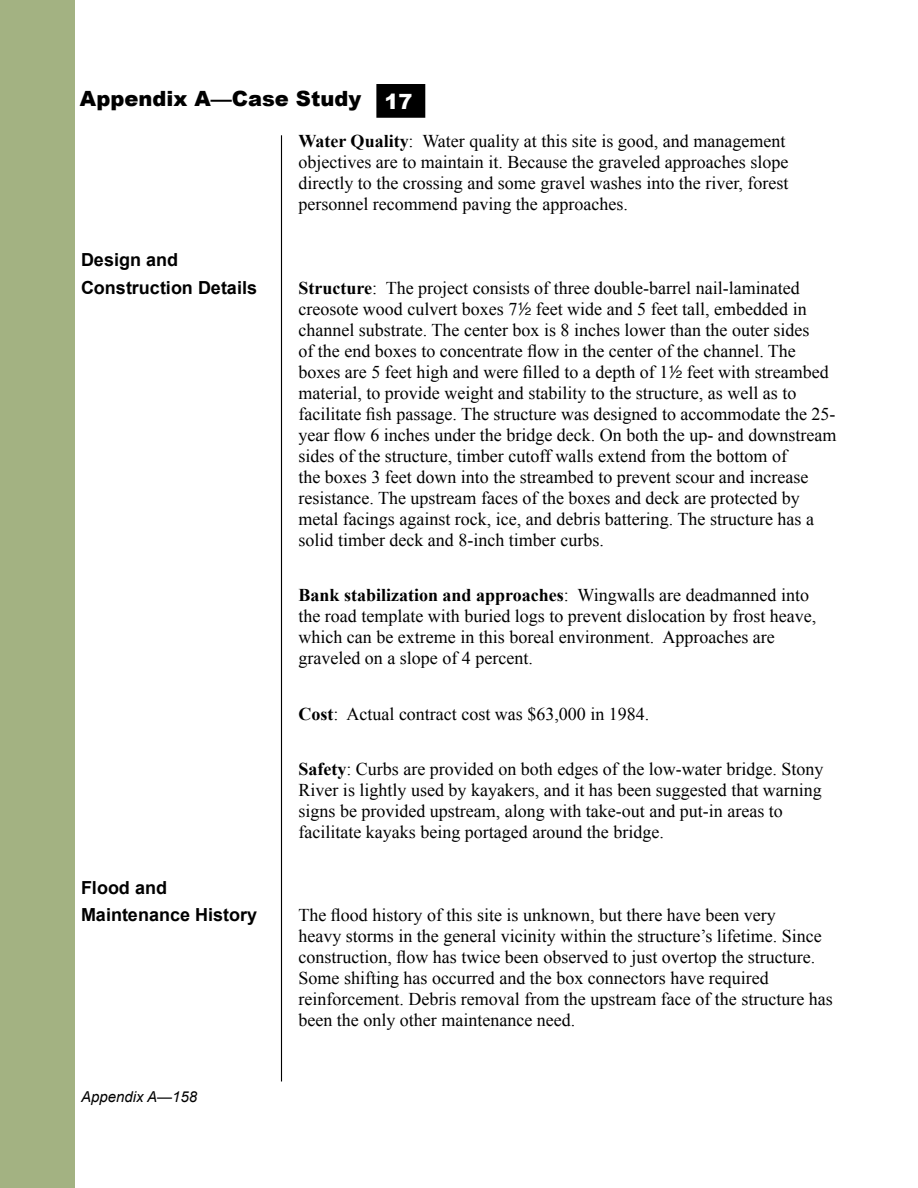
<style>
.page{position:relative;width:918px;height:1188px;background:#fff}
.page>*{position:absolute;margin:0;border:0;box-sizing:border-box;transform-origin:0 0}
.t1{font:900 21px "Arial";color:#000}
.t2{font:900 21px "Arial";color:#fff}
.indent{font:18px/21px "Times New Roman";color:#000}
.indent-2{font:700 18px "Arial";color:#000}
.t3{font:italic 15px "Arial";color:#000}
.s1{font-weight:700}
.s2{font-family:"Sans Fractions Plain"}
</style>
<div class="page">
<hr style="left:281px;top:135px;width:1px;height:947px;background:#000">
<div style="left:377px;top:85px;width:48px;height:32px;background:#000"></div>
<div style="left:376px;top:84px;width:49px;height:34px;border:2px solid #000"></div>
<div style="left:0;top:0;width:74px;height:1188px;background:#a3b282"></div>
<p class="t1" style="left:80px;top:87px;width:283px">Appendix A—Case Study</p>
<p class="indent" style="left:298px;top:131px;width:492px"><span class="s1">Water Quality</span>: Water quality at this site is good, and management objectives are to maintain it. Because the graveled approaches slope directly to the crossing and some gravel washes into the river, forest personnel recommend paving the approaches.</p>
<p class="indent-2" style="left:81px;top:250px;width:99px">Design and</p>
<p class="indent-2" style="left:81px;top:277px;width:178px">Construction Details</p>
<p class="indent" style="left:298px;top:277px;width:539px"><span class="s1">Structure</span>: The project consists of three double-barrel nail-laminated creosote wood culvert boxes 7<span class="s2">2</span> feet wide and 5 feet tall, embedded in channel substrate. The center box is 8 inches lower than the outer sides<br>of the end boxes to concentrate flow in the center of the channel. The boxes are 5 feet high and were filled to a depth of 1<span class="s2">2</span> feet with streambed material, to provide weight and stability to the structure, as well as to facilitate fish passage. The structure was designed to accommodate the 25- year flow 6 inches under the bridge deck. On both the up- and downstream sides of the structure, timber cutoff walls extend from the bottom of<br>the boxes 3 feet down into the streambed to prevent scour and increase resistance. The upstream faces of the boxes and deck are protected by metal facings against rock, ice, and debris battering. The structure has a solid timber deck and 8-inch timber curbs.</p>
<p class="t2" style="left:384px;top:90px;width:30px">17</p>
<p class="indent" style="left:298px;top:584px;width:519px"><span class="s1">Bank stabilization and approaches</span>: Wingwalls are deadmanned into the road template with buried logs to prevent dislocation by frost heave, which can be extreme in this boreal environment. Approaches are graveled on a slope of 4 percent.</p>
<p class="indent" style="left:298px;top:703px;width:352px"><span class="s1">Cost</span>: Actual contract cost was $63,000 in 1984.</p>
<p class="indent" style="left:298px;top:758px;width:526px"><span class="s1">Safety</span>: Curbs are provided on both edges of the low-water bridge. Stony River is lightly used by kayakers, and it has been suggested that warning signs be provided upstream, along with take-out and put-in areas to facilitate kayaks being portaged around the bridge.</p>
<p class="indent-2" style="left:81px;top:877px;width:88px">Flood and</p>
<p class="indent-2" style="left:81px;top:905px;width:178px">Maintenance History</p>
<p class="indent" style="left:298px;top:905px;width:536px">The flood history of this site is unknown, but there have been very<br>heavy storms in the general vicinity within the structure’s lifetime. Since construction, flow has twice been observed to just overtop the structure.<br>Some shifting has occurred and the box connectors have required reinforcement. Debris removal from the upstream face of the structure has been the only other maintenance need.</p>
<p class="t3" style="left:81px;top:1088px;width:118px">Appendix A—158</p>
</div>
